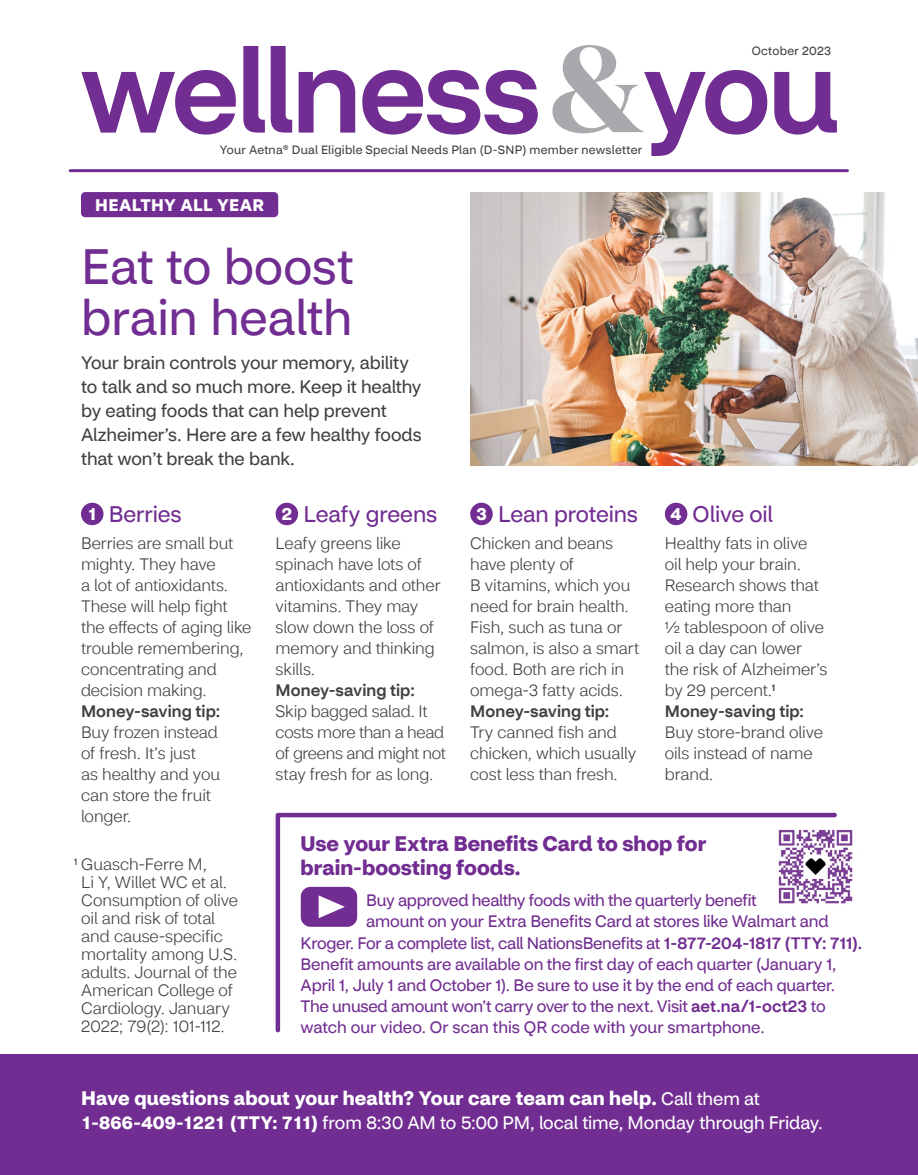
<style>
.page{position:relative;width:918px;height:1175px;background:#fff}
.page>*{position:absolute;margin:0;border:0;box-sizing:border-box;transform-origin:0 0}
.t1{font:49.5px/51px "CVS Health Sans";color:#712d91}
.t2{font:22.5px "CVS Health Sans";letter-spacing:-.01em;color:#712d91}
.t3{font:700 21px/24px "CVS Health Sans";color:#712d91}
.t4{font:700 19.5px "CVS Health Sans";letter-spacing:.01em;color:#fff}
.t5{font:18px/24px "CVS Health Sans";letter-spacing:-.005em;color:#414042}
.t6{font:18px "CVS Health Sans";letter-spacing:-.01em;color:#fff}
.t7{font:700 16.8px "CVS Health Sans";letter-spacing:.02em;color:#fff}
.t8{font:300 16.5px/21px "CVS Health Sans";letter-spacing:-.005em;color:#414042}
.t9{font:16.5px "CVS Health Sans";letter-spacing:-.015em;color:#712d91}
.t10{font:500 16.5px "CVS Health Sans";letter-spacing:.005em;color:#414042}
.t11{font:12px "CVS Health Sans";letter-spacing:.02em;color:#414042}
.s1{font-weight:700;font-size:17.25px;color:#fff}
.s2{font-weight:500}
.s3{font-weight:400;font-size:18px}
.s4{font-weight:700}
</style>
<div class="page">
<div style="left:0;top:1054px;width:918px;height:120px;background:#712d91"></div>
<hr style="left:70px;top:169px;width:777px;height:3px;background:#712d91">
<svg style="left:81px;top:46px;width:756px;height:110px"></svg>
<svg style="left:552px;top:45px;width:92px;height:88px"></svg>
<div style="left:81px;top:192px;width:197px;height:25px;background:#712d91;border-radius:4px"></div>
<div style="left:81px;top:502px;width:23px;height:23px;background:#712d91;border-radius:50%"></div>
<div style="left:276px;top:502px;width:22px;height:23px;background:#712d91;border-radius:50%"></div>
<div style="left:470px;top:502px;width:23px;height:23px;background:#712d91;border-radius:50%"></div>
<div style="left:665px;top:502px;width:22px;height:23px;background:#712d91;border-radius:50%"></div>
<svg style="left:275px;top:812px;width:562px;height:221px"></svg>
<img style="left:470px;top:192px;width:448px;height:273px">
<img style="left:771px;top:821px;width:82px;height:90px">
<p class="t11" style="left:752px;top:44px;width:81px">October 2023</p>
<p class="t11" style="left:220px;top:142px;width:424px">Your Aetna® Dual Eligible Special Needs Plan (D-SNP) member newsletter</p>
<p class="t7" style="left:95px;top:194px;width:170px">HEALTHY ALL YEAR</p>
<h1 class="t1" style="left:81px;top:241px;width:274px">Eat to boost brain health</h1>
<p class="t5" style="left:81px;top:351px;width:342px">Your brain controls your memory, ability to talk and so much more. Keep it healthy by eating foods that can help prevent Alzheimer’s. Here are a few healthy foods that won’t break the bank.</p>
<h2 class="t2" style="left:88px;top:500px;width:95px"><span class="s1">1</span> Berries</h2>
<p class="t8" style="left:81px;top:533px;width:172px">Berries are small but mighty. They have<br>a lot of antioxidants.<br>These will help fight the effects of aging like trouble remembering, concentrating and decision making.</p>
<p class="t10" style="left:81px;top:701px;width:141px">Money-saving tip:</p>
<p class="t8" style="left:81px;top:722px;width:141px">Buy frozen instead of fresh. It’s just<br>as healthy and you can store the fruit longer.</p>
<h2 class="t2" style="left:282px;top:500px;width:157px"><span class="s1">2</span> Leafy greens</h2>
<p class="t8" style="left:276px;top:533px;width:167px">Leafy greens like spinach have lots of antioxidants and other vitamins. They may slow down the loss of memory and thinking skills.</p>
<p class="t10" style="left:276px;top:680px;width:141px">Money-saving tip:</p>
<p class="t8" style="left:276px;top:701px;width:172px">Skip bagged salad. It costs more than a head of greens and might not stay fresh for as long.</p>
<h2 class="t2" style="left:476px;top:500px;width:163px"><span class="s1">3</span> Lean proteins</h2>
<p class="t8" style="left:470px;top:533px;width:171px">Chicken and beans have plenty of<br>B vitamins, which you need for brain health.<br>Fish, such as tuna or salmon, is also a smart food. Both are rich in omega-3 fatty acids.</p>
<p class="t10" style="left:470px;top:701px;width:141px">Money-saving tip:</p>
<p class="t8" style="left:470px;top:722px;width:168px">Try canned fish and chicken, which usually cost less than fresh.</p>
<h2 class="t2" style="left:671px;top:500px;width:104px"><span class="s1">4</span> Olive oil</h2>
<p class="t8" style="left:665px;top:533px;width:164px">Healthy fats in olive oil help your brain.<br>Research shows that eating more than<br>½ tablespoon of olive oil a day can lower the risk of Alzheimer’s by 29 percent.<sup>1<br></sup><span class="s2">Money-saving tip:</span></p>
<p class="t8" style="left:665px;top:722px;width:160px">Buy store-brand olive oils instead of name brand.</p>
<p class="t8" style="left:81px;top:855px;width:158px;line-height:18px;text-indent:-8px"><sup>1</sup> Guasch-Ferre M,<br>Li Y, Willet WC et al.<br>Consumption of olive oil and risk of total and cause-specific mortality among U.S. adults. Journal of the<br>American College of<br>Cardiology. January<br>2022; 79(2): 101-112.</p>
<p class="t3" style="left:301px;top:831px;width:407px">Use your Extra Benefits Card to shop for brain-boosting foods.</p>
<p class="t9" style="left:366px;top:890px;width:392px">Buy approved healthy foods with the quarterly benefit</p>
<p class="t9" style="left:366px;top:911px;width:464px">amount on your Extra Benefits Card at stores like Walmart and</p>
<p class="t9" style="left:301px;top:932px;width:563px">Kroger. For a complete list, call NationsBenefits at <span class="s2">1-877-204-1817 (TTY: 711).</span></p>
<p class="t9" style="left:301px;top:953px;width:537px">Benefit amounts are available on the first day of each quarter (January 1,</p>
<p class="t9" style="left:301px;top:974px;width:536px">April 1, July 1 and October 1). Be sure to use it by the end of each quarter.</p>
<p class="t9" style="left:301px;top:995px;width:527px">The unused amount won’t carry over to the next. Visit <span class="s2">aet.na/1-oct23</span> to</p>
<p class="t9" style="left:301px;top:1016px;width:466px">watch our video. Or scan this QR code with your smartphone.</p>
<p class="t4" style="left:81px;top:1085px;width:680px">Have questions about your health? Your care team can help. <span class="s3">Call them at</span></p>
<p class="t6" style="left:81px;top:1111px;width:743px"><span class="s4">1-866-409-1221 (TTY: 711)</span> from 8:30 AM to 5:00 PM, local time, Monday through Friday.</p>
</div>
